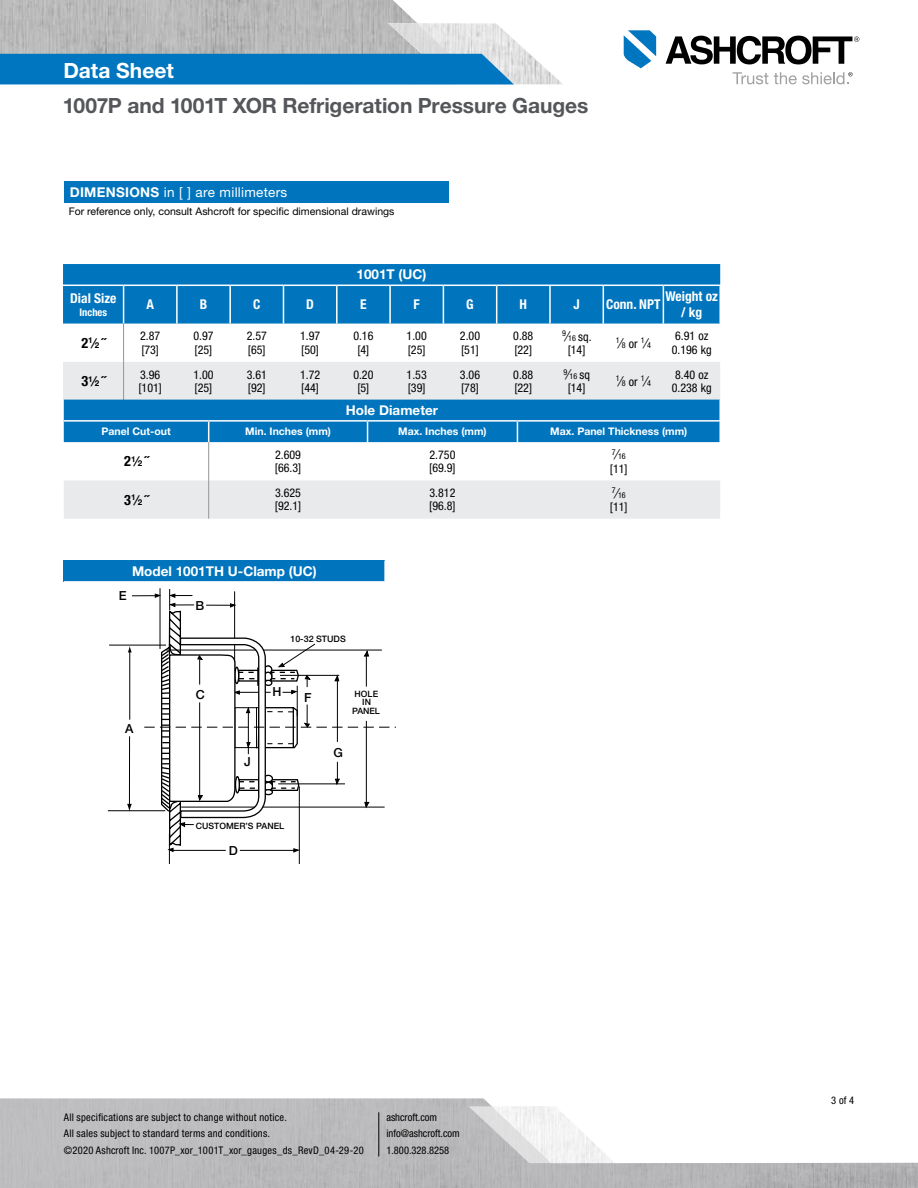
<style>
.page{position:relative;width:918px;height:1188px;background:#fff}
.page>*{position:absolute;margin:0;border:0;box-sizing:border-box;transform-origin:0 0}
.t1{font:700 21px "Helvetica Neue LT Pro";letter-spacing:-.005em;color:#54565a}
.t2{font:700 21px "Helvetica Neue LT Pro";color:#fff}
.t3{font:700 13.5px "Helvetica Neue LT Pro";color:#fff}
.t4{font:700 condensed 13.5px/16.2px "Helvetica Neue LT Pro";color:#fff;text-align:center}
.t5{font:13.5px "Helvetica Neue LT Pro";letter-spacing:.02em;color:#fff}
.t6{font:500 12.45px "Helvetica Neue LT Pro";color:#000}
.t7{font:condensed 12px/13.4px "Helvetica Neue LT Pro";color:#000}
.t8{font:condensed 10.5px/16.5px "Helvetica Neue LT Pro";letter-spacing:.02em;color:#000}
.t9{font:700 10.5px "Helvetica Neue LT Pro";color:#fff}
.t10{font:10.5px "Helvetica Neue LT Pro";color:#000}
.t11{font:condensed 10.5px/16.5px "Helvetica Neue LT Pro";color:#000}
.t12{font:700 condensed 10.5px "Helvetica Neue LT Pro";color:#fff}
.t13{font:500 8.85px "Helvetica Neue LT Pro";color:#000}
.t14{font:500 8.7px/8.7px "Helvetica Neue LT Pro";color:#000;text-align:center}
.t15{font:condensed 8.1px "Helvetica Neue LT Pro";color:#000}
.t16{font:700 8.1px "Helvetica Neue LT Pro";color:#000}
.s1{font-weight:700}
.s2{font-stretch:condensed;font-size:14.25px}
.s3{font-size:13.5px}
.s4{font-size:12px}
</style>
<div class="page">
<hr style="left:4px;top:84px;width:451px;height:1px;background:#ceced0">
<img style="left:0;top:0;width:417px;height:23px">
<svg style="left:732px;top:72px;width:36px;height:12px"></svg>
<svg style="left:624px;top:30px;width:32px;height:38px"></svg>
<svg style="left:666px;top:36px;width:193px;height:28px"></svg>
<svg style="left:0;top:23px;width:562px;height:61px;background:#71a4c5"></svg>
<svg style="left:774px;top:72px;width:79px;height:12px"></svg>
<svg style="left:0;top:1098px;width:918px;height:90px;fill:#bcbcbe"></svg>
<svg style="left:468px;top:1106px;width:152px;height:57px"></svg>
<hr style="left:108px;top:810px;width:57px;height:1px;background:#000">
<hr style="left:109px;top:645px;width:57px;height:1px;background:#000">
<hr style="left:160px;top:588px;width:1px;height:61px;background:#000">
<hr style="left:299px;top:786px;width:1px;height:78px;background:#000">
<hr style="left:169px;top:833px;width:1px;height:31px;background:#000">
<svg style="left:127px;top:589px;width:269px;height:263px"></svg>
<div style="left:63px;top:264px;width:657px;height:60px;background:#0075be"></div>
<hr style="left:63px;top:285px;width:61px;height:1px;background:#fff">
<hr style="left:124px;top:285px;width:53px;height:1px;background:#fff">
<hr style="left:177px;top:285px;width:53px;height:1px;background:#fff">
<hr style="left:230px;top:285px;width:53px;height:1px;background:#fff">
<hr style="left:283px;top:285px;width:54px;height:1px;background:#fff">
<hr style="left:337px;top:285px;width:53px;height:1px;background:#fff">
<hr style="left:390px;top:285px;width:53px;height:1px;background:#fff">
<hr style="left:443px;top:285px;width:54px;height:1px;background:#fff">
<hr style="left:497px;top:285px;width:53px;height:1px;background:#fff">
<hr style="left:550px;top:285px;width:53px;height:1px;background:#fff">
<hr style="left:603px;top:285px;width:60px;height:1px;background:#fff">
<hr style="left:663px;top:285px;width:58px;height:1px;background:#fff">
<hr style="left:123px;top:286px;width:1px;height:38px;background:#fff">
<hr style="left:176px;top:286px;width:2px;height:38px;background:#fff">
<hr style="left:229px;top:286px;width:2px;height:38px;background:#fff">
<hr style="left:283px;top:286px;width:1px;height:38px;background:#fff">
<hr style="left:336px;top:286px;width:2px;height:38px;background:#fff">
<hr style="left:389px;top:286px;width:2px;height:38px;background:#fff">
<hr style="left:443px;top:286px;width:1px;height:38px;background:#fff">
<hr style="left:496px;top:286px;width:1px;height:38px;background:#fff">
<hr style="left:549px;top:286px;width:2px;height:38px;background:#fff">
<hr style="left:603px;top:286px;width:1px;height:38px;background:#fff">
<hr style="left:663px;top:286px;width:1px;height:38px;background:#fff">
<hr style="left:719px;top:286px;width:2px;height:38px;background:#fff">
<hr style="left:123px;top:324px;width:1px;height:38px;background:#939598">
<div style="left:64px;top:480px;width:656px;height:39px;background:#e9eaeb"></div>
<svg style="left:63px;top:362px;width:657px;height:80px;background:#72aed4"></svg>
<hr style="left:719px;top:422px;width:2px;height:20px;background:#fff">
<hr style="left:208px;top:442px;width:1px;height:38px;background:#939598">
<hr style="left:208px;top:480px;width:1px;height:39px;background:#939598">
<div style="left:64px;top:561px;width:321px;height:21px;background:#0075be"></div>
<hr style="left:64px;top:581px;width:322px;height:2px;background:#fff">
<hr style="left:384px;top:561px;width:2px;height:20px;background:#fff">
<div style="left:64px;top:181px;width:385px;height:22px;background:#0075be"></div>
<hr style="left:378px;top:1112px;width:1px;height:44px;background:#000">
<h1 class="t2" style="left:63px;top:57px;width:112px">Data Sheet</h1>
<h1 class="t1" style="left:63px;top:92px;width:527px">1007P and 1001T XOR Refrigeration Pressure Gauges</h1>
<p class="t5" style="left:70px;top:183px;width:219px"><span class="s1">DIMENSIONS</span> in [ ] are millimeters</p>
<p class="t10" style="left:69px;top:205px;width:327px">For reference only, consult Ashcroft for specific dimensional drawings</p>
<p class="t4" style="left:70px;top:290px;width:48px">Dial Size</p>
<p class="t12" style="left:80px;top:306px;width:29px">Inches</p>
<p class="t3" style="left:357px;top:266px;width:72px">1001T (UC)</p>
<p class="t4" style="left:146px;top:296px;width:9px">A</p>
<p class="t4" style="left:200px;top:296px;width:9px">B</p>
<p class="t4" style="left:253px;top:296px;width:9px">C</p>
<p class="t4" style="left:306px;top:296px;width:9px">D</p>
<p class="t4" style="left:360px;top:296px;width:8px">E</p>
<p class="t4" style="left:414px;top:296px;width:8px">F</p>
<p class="t4" style="left:466px;top:296px;width:9px">G</p>
<p class="t4" style="left:520px;top:296px;width:9px">H</p>
<p class="t4" style="left:574px;top:296px;width:8px">J</p>
<p class="t4" style="left:606px;top:296px;width:56px">Conn. NPT</p>
<p class="t4" style="left:666px;top:288px;width:54px">Weight oz / kg</p>
<p class="t16" style="left:81px;top:338px;width:25px"><span class="s2">2</span>1<span class="s3">⁄</span>2 <span class="s3">˝</span></p>
<p class="t7" style="left:140px;top:329px;width:22px">2.87 [73]</p>
<p class="t7" style="left:193px;top:329px;width:22px">0.97 [25]</p>
<p class="t7" style="left:247px;top:329px;width:22px">2.57 [65]</p>
<p class="t7" style="left:300px;top:329px;width:22px">1.97 [50]</p>
<p class="t7" style="left:353px;top:329px;width:22px;text-align:center">0.16 [4]</p>
<p class="t7" style="left:407px;top:329px;width:22px">1.00 [25]</p>
<p class="t7" style="left:460px;top:329px;width:22px">2.00 [51]</p>
<p class="t7" style="left:513px;top:329px;width:22px">0.88 [22]</p>
<p class="t15" style="left:562px;top:333px;width:31px">9<span class="s3">⁄</span>16 <span class="s4">sq.</span></p>
<p class="t7" style="left:568px;top:343px;width:19px">[14]</p>
<p class="t16" style="left:81px;top:376px;width:25px"><span class="s2">3</span>1<span class="s3">⁄</span>2 <span class="s3">˝</span></p>
<p class="t7" style="left:138px;top:368px;width:25px">3.96 [101]</p>
<p class="t7" style="left:193px;top:368px;width:22px">1.00 [25]</p>
<p class="t7" style="left:247px;top:368px;width:22px">3.61 [92]</p>
<p class="t7" style="left:300px;top:368px;width:22px">1.72 [44]</p>
<p class="t7" style="left:353px;top:368px;width:22px;text-align:center">0.20 [5]</p>
<p class="t7" style="left:407px;top:368px;width:22px">1.53 [39]</p>
<p class="t7" style="left:460px;top:368px;width:22px">3.06 [78]</p>
<p class="t7" style="left:513px;top:368px;width:22px">0.88 [22]</p>
<p class="t15" style="left:563px;top:371px;width:28px">9<span class="s3">⁄</span>16 <span class="s4">sq</span></p>
<p class="t7" style="left:568px;top:381px;width:19px">[14]</p>
<p class="t3" style="left:346px;top:402px;width:94px">Hole Diameter</p>
<p class="t15" style="left:616px;top:338px;width:37px">1<span class="s3">⁄</span>8 <span class="s4">or</span> 1<span class="s3">⁄</span>4</p>
<p class="t7" style="left:672px;top:329px;width:41px">6.91 oz<br>0.196 kg</p>
<p class="t15" style="left:616px;top:376px;width:37px">1<span class="s3">⁄</span>8 <span class="s4">or</span> 1<span class="s3">⁄</span>4</p>
<p class="t7" style="left:672px;top:368px;width:41px">8.40 oz<br>0.238 kg</p>
<p class="t9" style="left:102px;top:425px;width:71px">Panel Cut-out</p>
<p class="t9" style="left:245px;top:425px;width:87px">Min. Inches (mm)</p>
<p class="t9" style="left:398px;top:425px;width:90px">Max. Inches (mm)</p>
<p class="t9" style="left:550px;top:425px;width:139px">Max. Panel Thickness (mm)</p>
<p class="t16" style="left:124px;top:456px;width:25px"><span class="s2">2</span>1<span class="s3">⁄</span>2 <span class="s3">˝</span></p>
<p class="t7" style="left:275px;top:448px;width:28px">2.609 [66.3]</p>
<p class="t7" style="left:429px;top:448px;width:28px">2.750 [69.9]</p>
<p class="t15" style="left:612px;top:452px;width:15px">7<span class="s3">⁄</span>16</p>
<p class="t7" style="left:610px;top:462px;width:19px">[11]</p>
<p class="t16" style="left:124px;top:494px;width:25px"><span class="s2">3</span>1<span class="s3">⁄</span>2 <span class="s3">˝</span></p>
<p class="t7" style="left:275px;top:486px;width:28px">3.625 [92.1]</p>
<p class="t7" style="left:429px;top:486px;width:28px">3.812 [96.8]</p>
<p class="t15" style="left:612px;top:490px;width:15px">7<span class="s3">⁄</span>16</p>
<p class="t7" style="left:610px;top:500px;width:19px">[11]</p>
<p class="t3" style="left:132px;top:563px;width:186px">Model 1001TH U-Clamp (UC)</p>
<p class="t6" style="left:119px;top:588px;width:9px">E</p>
<p class="t6" style="left:125px;top:721px;width:10px">A</p>
<p class="t6" style="left:195px;top:598px;width:10px">B</p>
<p class="t6" style="left:196px;top:687px;width:11px">C</p>
<p class="t6" style="left:244px;top:754px;width:8px">J</p>
<p class="t13" style="left:290px;top:633px;width:57px">10-32 STUDS</p>
<p class="t6" style="left:273px;top:685px;width:11px">H</p>
<p class="t6" style="left:304px;top:690px;width:9px">F</p>
<p class="t14" style="left:352px;top:689px;width:29px">HOLE<br>IN<br>PANEL</p>
<p class="t6" style="left:334px;top:745px;width:11px">G</p>
<p class="t14" style="left:196px;top:821px;width:90px">CUSTOMER’S PANEL</p>
<p class="t6" style="left:229px;top:843px;width:11px">D</p>
<p class="t8" style="left:64px;top:1109px;width:301px">All specifications are subject to change without notice.<br>All sales subject to standard terms and conditions.<br>©2020 Ashcroft Inc. 1007P_xor_1001T_xor_gauges_ds_RevD_04-29-20</p>
<p class="t11" style="left:386px;top:1109px;width:75px">ashcroft.com info@ashcroft.com<br>1.800.328.8258</p>
<p class="t8" style="left:831px;top:1092px;width:24px">3 of 4</p>
</div>
